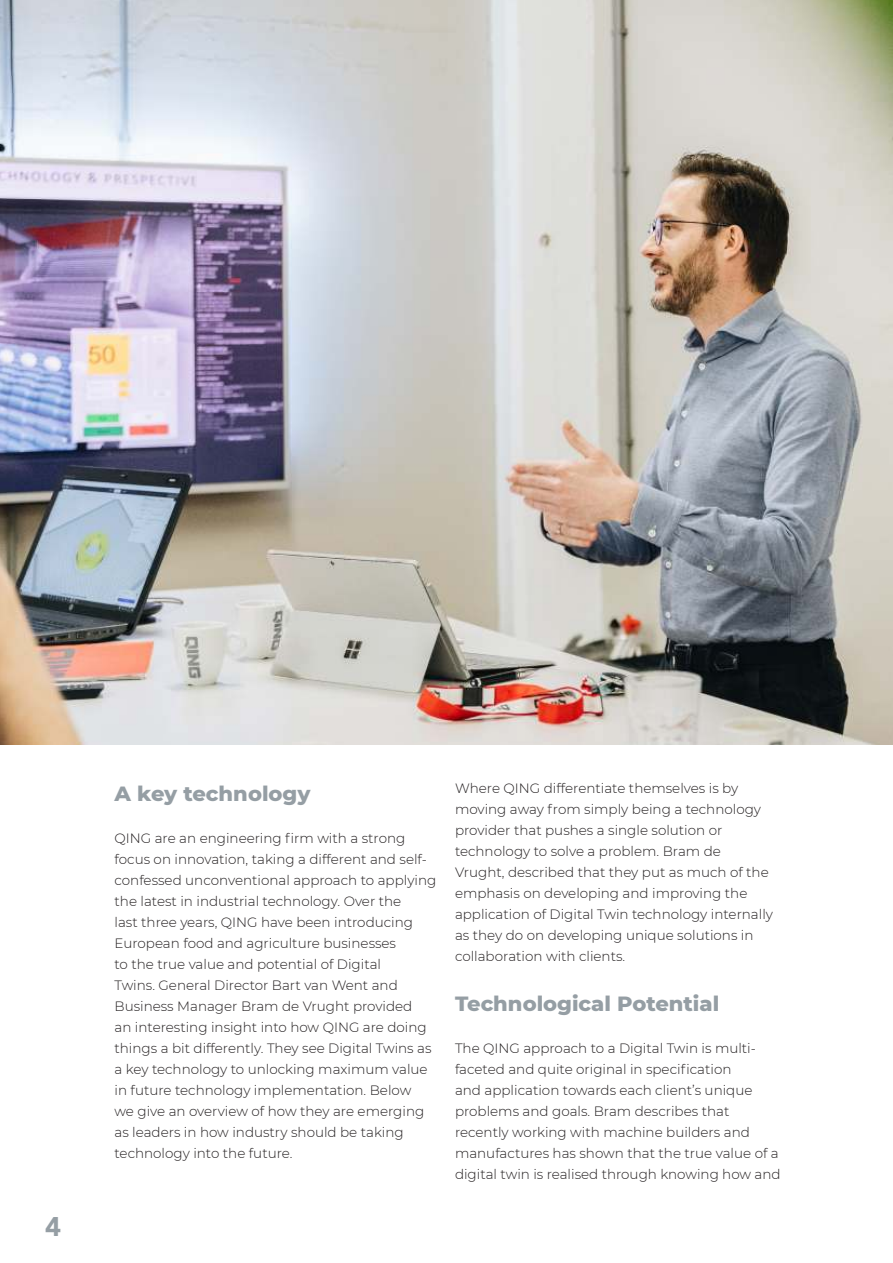
<style>
.page{position:relative;width:893px;height:1263px;background:#fff}
.page>*{position:absolute;margin:0;border:0;box-sizing:border-box;transform-origin:0 0}
.t1{font:900 27px "Avenir";color:#959ea4}
.t2{font:800 21px "Montserrat";color:#959ea4}
.t3{font:300 13.5px/21px "Montserrat";color:#231f20}
</style>
<div class="page">
<img style="left:0;top:0;width:893px;height:744px">
<h1 class="t1" style="left:45px;top:1211px;width:17px">4</h1>
<h2 class="t2" style="left:115px;top:784px;width:197px">A key technology</h2>
<p class="t3" style="left:115px;top:827px;width:323px">QING are an engineering firm with a strong focus on innovation, taking a different and self&shy;confessed unconventional approach to applying the latest in industrial technology. Over the<br>last three years, QING have been introducing European food and agriculture businesses<br>to the true value and potential of Digital<br>Twins. General Director Bart van Went and Business Manager Bram de Vrught provided<br>an interesting insight into how QING are doing things a bit differently. They see Digital Twins as a key technology to unlocking maximum value in future technology implementation. Below<br>we give an overview of how they are emerging as leaders in how industry should be taking technology into the future.</p>
<p class="t3" style="left:455px;top:778px;width:320px">Where QING differentiate themselves is by moving away from simply being a technology provider that pushes a single solution or technology to solve a problem. Bram de Vrught, described that they put as much of the emphasis on developing and improving the application of Digital Twin technology internally as they do on developing unique solutions in collaboration with clients.</p>
<h2 class="t2" style="left:455px;top:994px;width:266px">Technological Potential</h2>
<p class="t3" style="left:455px;top:1037px;width:327px">The QING approach to a Digital Twin is multi&shy;faceted and quite original in specification<br>and application towards each client’s unique problems and goals. Bram describes that recently working with machine builders and manufactures has shown that the true value of a digital twin is realised through knowing how and</p>
</div>
